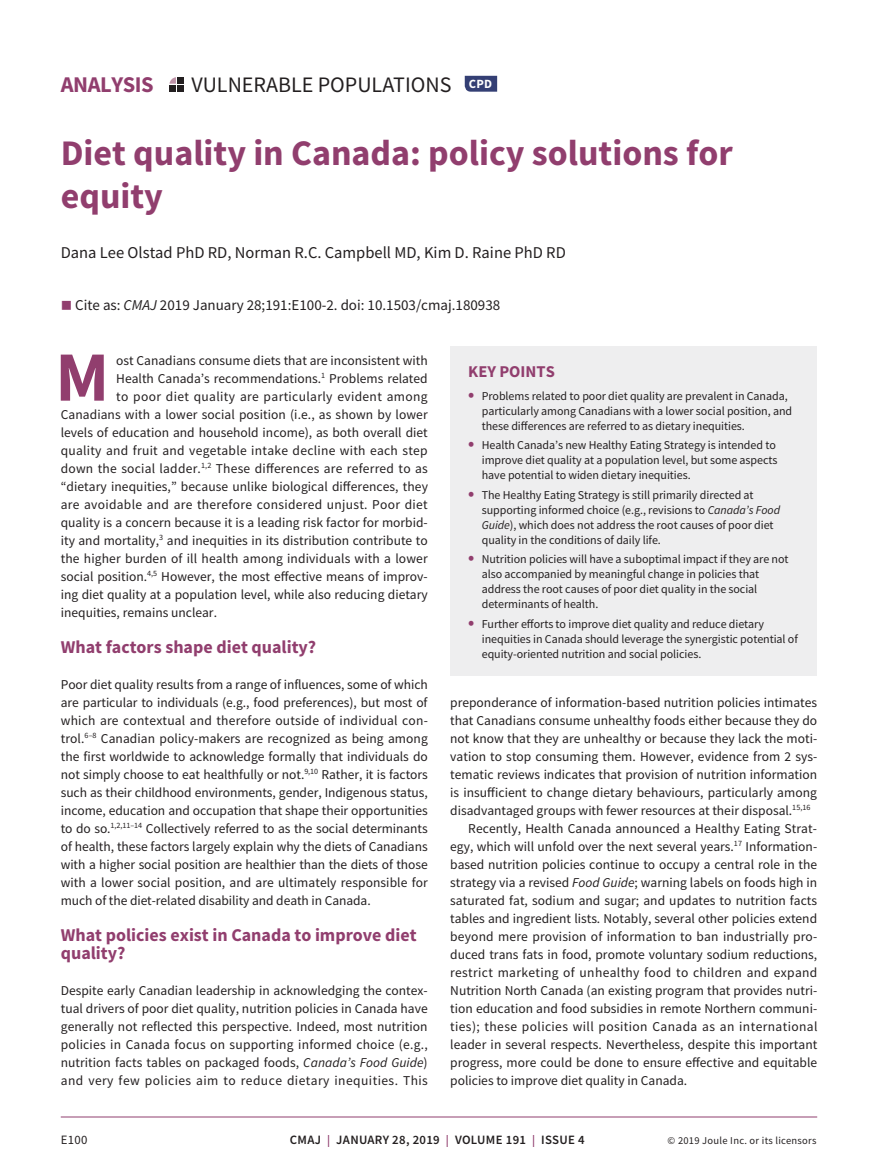
<style>
.page{position:relative;width:878px;height:1175px;background:#fff}
.page>*{position:absolute;margin:0;border:0;box-sizing:border-box;transform-origin:0 0}
.t1{font:700 70.65px "Source Sans Pro";color:#913e6e}
.t2{font:700 36px/43.2px "Source Sans Pro";color:#913e6e}
.t3{font:700 22.5px "Source Sans Pro";letter-spacing:-.02em;color:#913e6e}
.t4{font:22.05px "Source Sans Pro";color:#231f20}
.t5{font:700 18px/18px "Source Sans Pro";color:#913e6e}
.t6{font:16.5px "Source Sans Pro";color:#231f20}
.t7{font:700 16.5px "Source Sans Pro";color:#913e6e}
.t8{font:15px "Source Sans Pro";color:#231f20}
.t9{font:13.5px/18px "Source Sans Pro";color:#231f20;text-align:justify}
.t10{font:13.5px "Source Sans Pro";letter-spacing:.02em;color:#231f20}
.t11{font:13.5px "Source Sans Pro";letter-spacing:.025em;color:#231f20}
.t12{font:13.5px "Source Sans Pro";letter-spacing:.03em;color:#231f20}
.t13{font:600 12.75px "Source Sans Pro";letter-spacing:.025em;color:#231f20}
.t14{font:12.75px "Source Sans Pro";color:#231f20}
.t15{font:12px/15px "Source Sans Pro";letter-spacing:-.005em;color:#231f20}
.t16{font:10.5px "Source Sans Pro";letter-spacing:.025em;color:#231f20}
.s1{color:#913e6e}
.s2{font-style:italic}
.s3{font-weight:700;font-size:18px;color:#913e6e}
.s4{font-size:12px;color:#913e6e}
</style>
<div class="page">
<hr style="left:61px;top:1116px;width:756px;height:1px;background:#913e6e">
<svg style="left:465px;top:76px;width:32px;height:16px"></svg>
<svg style="left:169px;top:77px;width:7px;height:7px"></svg>
<div style="left:169px;top:85px;width:7px;height:7px;background:#231f20"></div>
<div style="left:177px;top:77px;width:7px;height:7px;background:#231f20"></div>
<div style="left:177px;top:85px;width:7px;height:7px;background:#231f20"></div>
<div style="left:450px;top:347px;width:367px;height:329px;background:#eeeeef"></div>
<h3 class="t3" style="left:61px;top:69px;width:94px">ANALYSIS</h3>
<h3 class="t4" style="left:191px;top:70px;width:302px">VULNERABLE POPULATIONS <sup>CPD</sup></h3>
<h2 class="t2" style="left:61px;top:131px;width:673px">Diet quality in Canada: policy solutions for equity</h2>
<p class="t6" style="left:61px;top:242px;width:506px">Dana Lee Olstad PhD RD, Norman R.C. Campbell MD, Kim D. Raine PhD RD</p>
<p class="t8" style="left:61px;top:296px;width:441px"><span class="s1">■</span> Cite as: <span class="s2">CMAJ</span> 2019 January 28;191:E100-2. doi: 10.1503/cmaj.180938</p>
<h1 class="t1" style="left:55px;top:329px;width:55px">M</h1>
<p class="t9" style="left:116px;top:351px;width:313px">ost Canadians consume diets that are inconsistent with</p>
<p class="t9" style="left:116px;top:369px;width:313px">Health Canada’s recommendations.<sup>1</sup> Problems related</p>
<p class="t11" style="left:116px;top:387px;width:313px">to poor diet quality are particularly evident among</p>
<p class="t9" style="left:61px;top:405px;width:368px">Canadians with a lower social position (i.e., as shown by lower</p>
<p class="t9" style="left:61px;top:423px;width:368px">levels of education and household income), as both overall diet</p>
<p class="t10" style="left:61px;top:441px;width:368px">quality and fruit and vegetable intake decline with each step</p>
<p class="t9" style="left:61px;top:459px;width:368px">down the social ladder.<sup>1,2</sup> These differences are referred to as</p>
<p class="t9" style="left:61px;top:477px;width:368px">“dietary inequities,” because unlike biological differences, they</p>
<p class="t10" style="left:61px;top:495px;width:368px">are avoidable and are therefore considered unjust. Poor diet</p>
<p class="t9" style="left:61px;top:513px;width:368px">quality is a concern because it is a leading risk factor for morbid-</p>
<p class="t9" style="left:61px;top:531px;width:368px">ity and mortality,<sup>3</sup> and inequities in its distribution contribute to</p>
<p class="t9" style="left:61px;top:549px;width:368px">the higher burden of ill health among individuals with a lower</p>
<p class="t9" style="left:61px;top:567px;width:368px">social position.<sup>4,5</sup> However, the most effective means of improv-</p>
<p class="t9" style="left:61px;top:585px;width:368px">ing diet quality at a population level, while also reducing dietary</p>
<p class="t9" style="left:61px;top:603px;width:158px">inequities, remains unclear.</p>
<h3 class="t5" style="left:61px;top:637px;width:257px">What factors shape diet quality?</h3>
<p class="t9" style="left:61px;top:675px;width:368px">Poor diet quality results from a range of influences, some of which are particular to individuals (e.g., food preferences), but most of which are contextual and therefore outside of individual con&shy;trol.<sup>6–8</sup> Canadian policy-makers are recognized as being among the first worldwide to acknowledge formally that individuals do not simply choose to eat healthfully or not.<sup>9,10</sup> Rather, it is factors such as their childhood environments, gender, Indigenous status, income, education and occupation that shape their opportunities to do so.<sup>1,2,11–14</sup> Collectively referred to as the social determinants of health, these factors largely explain why the diets of Canadians with a higher social position are healthier than the diets of those with a lower social position, and are ultimately responsible for much of the diet-related disability and death in Canada.</p>
<h3 class="t5" style="left:61px;top:925px;width:357px">What policies exist in Canada to improve diet quality?</h3>
<p class="t9" style="left:61px;top:981px;width:368px">Despite early Canadian leadership in acknowledging the contex&shy;tual drivers of poor diet quality, nutrition policies in Canada have generally not reflected this perspective. Indeed, most nutrition policies in Canada focus on supporting informed choice (e.g., nutrition facts tables on packaged foods, <span class="s2">Canada’s Food Guide</span>) and very few policies aim to reduce dietary inequities. This</p>
<p class="t7" style="left:468px;top:360px;width:88px">KEY POINTS</p>
<p class="t15" style="left:482px;top:388px;width:312px;text-indent:-14px"><span class="s3">•</span> Problems related to poor diet quality are prevalent in Canada, particularly among Canadians with a lower social position, and these differences are referred to as dietary inequities.</p>
<p class="t15" style="left:482px;top:437px;width:297px;text-indent:-14px"><span class="s3">•</span> Health Canada’s new Healthy Eating Strategy is intended to improve diet quality at a population level, but some aspects have potential to widen dietary inequities.</p>
<p class="t15" style="left:482px;top:487px;width:300px;text-indent:-14px"><span class="s3">•</span> The Healthy Eating Strategy is still primarily directed at supporting informed choice (e.g., revisions to <span class="s2">Canada’s Food Guide</span>), which does not address the root causes of poor diet quality in the conditions of daily life.</p>
<p class="t15" style="left:482px;top:551px;width:308px;text-indent:-14px"><span class="s3">•</span> Nutrition policies will have a suboptimal impact if they are not also accompanied by meaningful change in policies that address the root causes of poor diet quality in the social determinants of health.</p>
<p class="t15" style="left:482px;top:616px;width:317px;text-indent:-14px"><span class="s3">•</span> Further efforts to improve diet quality and reduce dietary inequities in Canada should leverage the synergistic potential of equity-oriented nutrition and social policies.</p>
<p class="t9" style="left:450px;top:693px;width:368px">preponderance of information-based nutrition policies intimates</p>
<p class="t9" style="left:450px;top:711px;width:368px">that Canadians consume unhealthy foods either because they do</p>
<p class="t9" style="left:450px;top:729px;width:368px">not know that they are unhealthy or because they lack the moti-</p>
<p class="t9" style="left:450px;top:747px;width:368px">vation to stop consuming them. However, evidence from 2 sys-</p>
<p class="t9" style="left:450px;top:765px;width:368px">tematic reviews indicates that provision of nutrition information</p>
<p class="t9" style="left:450px;top:783px;width:368px">is insufficient to change dietary behaviours, particularly among</p>
<p class="t9" style="left:450px;top:801px;width:361px">disadvantaged groups with fewer resources at their disposal.<sup>15,16</sup></p>
<p class="t9" style="left:468px;top:819px;width:350px">Recently, Health Canada announced a Healthy Eating Strat-</p>
<p class="t9" style="left:450px;top:837px;width:368px">egy, which will unfold over the next several years.<sup>17</sup> Information-</p>
<p class="t9" style="left:450px;top:855px;width:368px">based nutrition policies continue to occupy a central role in the</p>
<p class="t9" style="left:450px;top:873px;width:368px">strategy via a revised <span class="s2">Food Guide</span>; warning labels on foods high in</p>
<p class="t9" style="left:450px;top:891px;width:368px">saturated fat, sodium and sugar; and updates to nutrition facts</p>
<p class="t9" style="left:450px;top:909px;width:368px">tables and ingredient lists. Notably, several other policies extend</p>
<p class="t9" style="left:450px;top:927px;width:368px">beyond mere provision of information to ban industrially pro-</p>
<p class="t9" style="left:450px;top:945px;width:368px">duced trans fats in food, promote voluntary sodium reductions,</p>
<p class="t11" style="left:450px;top:963px;width:368px">restrict marketing of unhealthy food to children and expand</p>
<p class="t9" style="left:450px;top:981px;width:368px">Nutrition North Canada (an existing program that provides nutri-</p>
<p class="t9" style="left:450px;top:999px;width:368px">tion education and food subsidies in remote Northern communi-</p>
<p class="t12" style="left:450px;top:1017px;width:369px">ties); these policies will position Canada as an international</p>
<p class="t9" style="left:450px;top:1035px;width:369px">leader in several respects. Nevertheless, despite this important</p>
<p class="t9" style="left:450px;top:1053px;width:368px">progress, more could be done to ensure effective and equitable</p>
<p class="t9" style="left:450px;top:1071px;width:238px">policies to improve diet quality in Canada.</p>
<p class="t14" style="left:61px;top:1132px;width:28px">E100</p>
<p class="t13" style="left:290px;top:1131px;width:296px">CMAJ <span class="s4">|</span> JANUARY 28, 2019 <span class="s4">|</span> VOLUME 191 <span class="s4">|</span> ISSUE 4</p>
<p class="t16" style="left:667px;top:1134px;width:150px">© 2019 Joule Inc. or its licensors</p>
</div>
